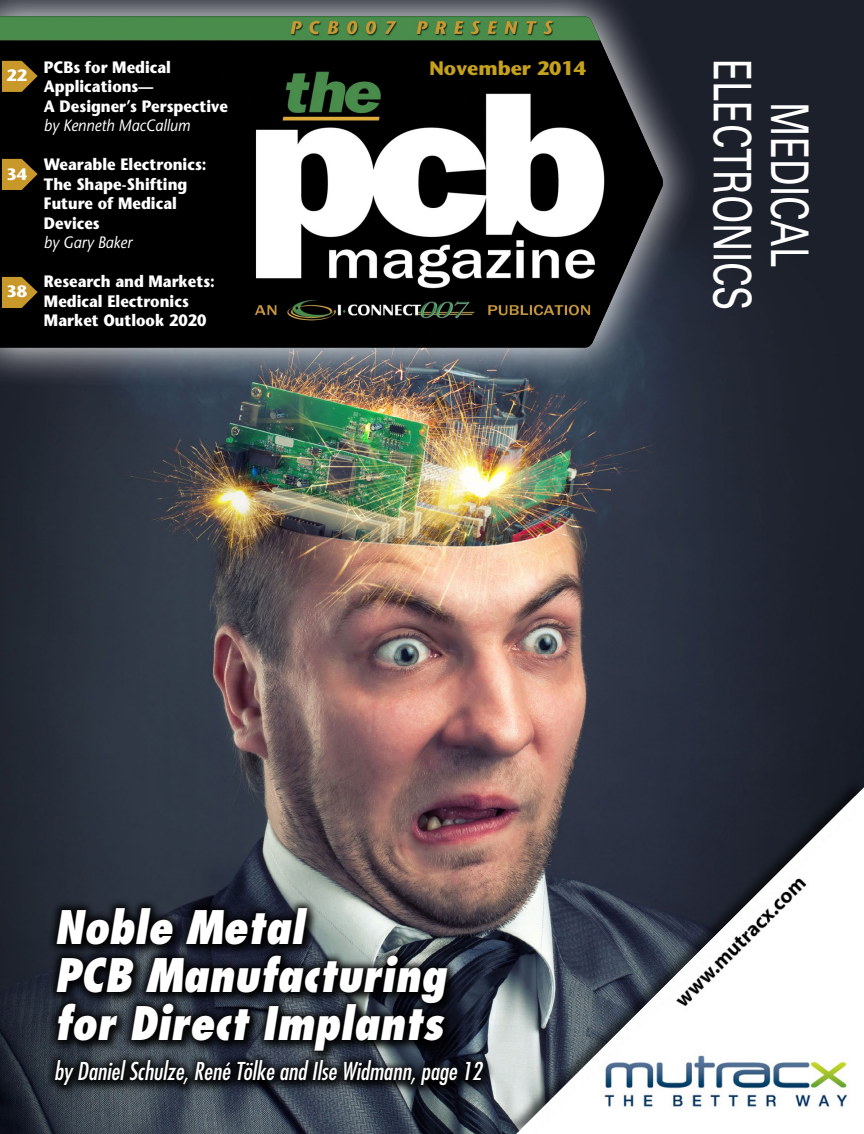
<style>
.page{position:relative;width:864px;height:1134px;background:#fff}
.page>*{position:absolute;margin:0;border:0;box-sizing:border-box;transform-origin:0 0}
.t1{font:51.9px/57.3px "Univers";color:#fff;text-align:center;scale:.7 1}
.t2{font:italic 800 condensed 45px/48px "Futura";color:#fff}
.t3{font:italic condensed 24px "Futura";color:#fff}
.t4{font:700 19.5px "Stone Sans";color:#c6a11e}
.t5{font:700 16.5px/19.5px "Stone Sans";color:#fff;scale:.9 1}
.t6{font:italic 16.5px "Stone Sans";color:#fff;scale:.9 1}
.t7{font:700 16.5px "Stone Sans";color:#fff}
</style>
<div class="page">
<img style="left:0;top:0;width:864px;height:1134px">
<div style="left:0;top:0;width:702px;height:388px;background:#fff;opacity:.9"></div>
<img style="left:0;top:16px;width:664px;height:332px">
<svg style="left:2px;top:61px;width:36px;height:31px"></svg>
<svg style="left:2px;top:159px;width:36px;height:31px"></svg>
<svg style="left:2px;top:277px;width:36px;height:31px"></svg>
<div style="left:504px;top:775px;width:360px;height:359px;background:#000;opacity:.55"></div>
<svg style="left:516px;top:787px;width:348px;height:347px"></svg>
<img style="left:521px;top:796px;width:338px;height:338px">
<div style="left:53px;top:906px;width:443px;height:192px;background:#000;opacity:.85"></div>
<div style="left:45px;top:899px;width:448px;height:196px;background:#000;opacity:.85"></div>
<p class="t7" style="left:6px;top:64px;width:22px">22</p>
<p class="t7" style="left:6px;top:163px;width:22px">34</p>
<p class="t7" style="left:6px;top:280px;width:22px">38</p>
<p class="t5" style="left:44px;top:57px;width:143px">PCBs for Medical</p>
<p class="t4" style="left:429px;top:56px;width:158px">November 2014</p>
<p class="t5" style="left:44px;top:77px;width:206px">Applications—<br>A Designer’s Perspective</p>
<p class="t6" style="left:44px;top:115px;width:164px">by Kenneth MacCallum</p>
<p class="t5" style="left:44px;top:155px;width:182px">Wearable Electronics:<br>The Shape-Shifting<br>Future of Medical<br>Devices</p>
<p class="t6" style="left:44px;top:232px;width:99px">by Gary Baker</p>
<p class="t5" style="left:44px;top:272px;width:191px">Research and Markets:<br>Medical Electronics<br>Market Outlook 2020</p>
<h1 class="t1" style="left:818px;top:59px;width:361px;rotate:90deg">Medical<br>Electronics</h1>
<h2 class="t2" style="left:54px;top:903px;width:393px">Noble Metal<br>PCB Manufacturing for Direct Implants</h2>
<h3 class="t3" style="left:54px;top:1057px;width:429px">by Daniel Schulze, René Tölke and Ilse Widmann, page 12</h3>
</div>
